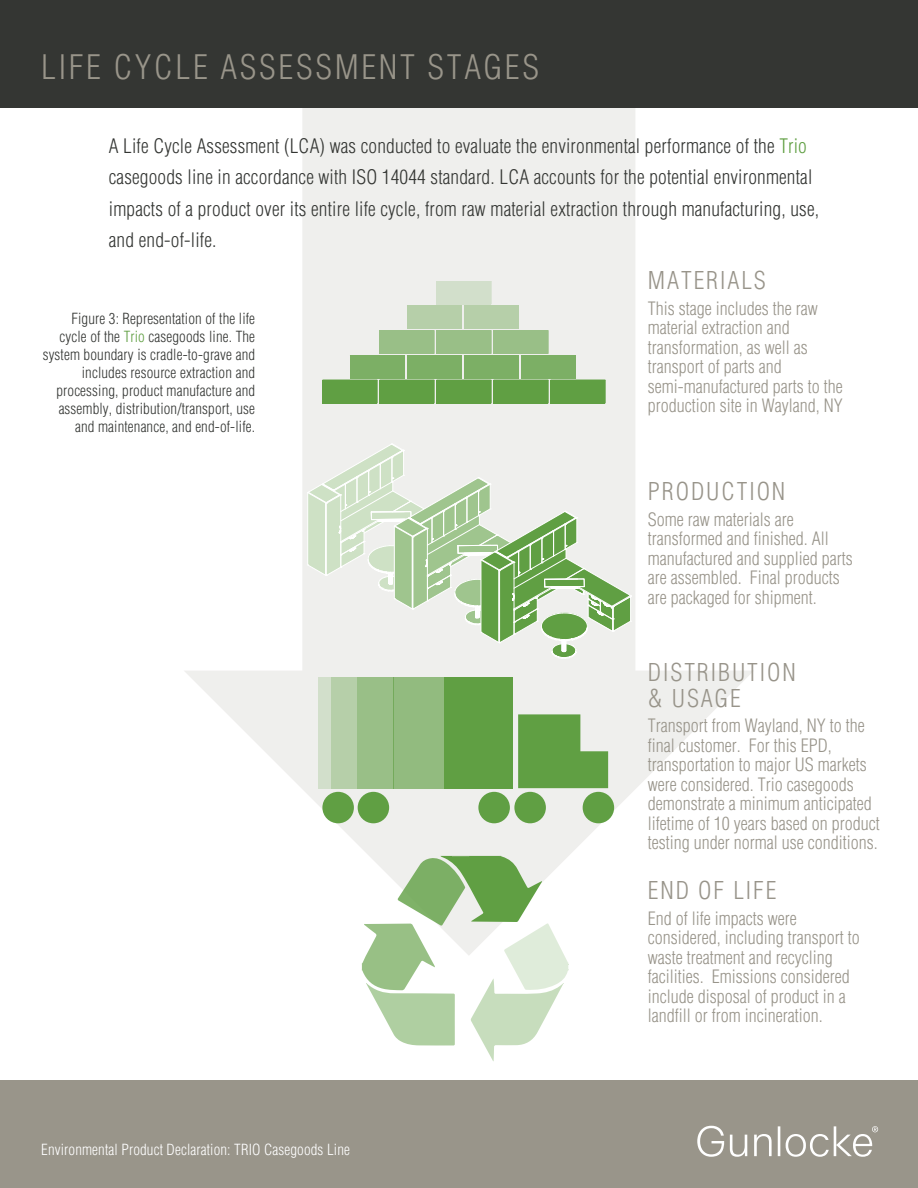
<style>
.page{position:relative;width:918px;height:1188px;background:#fff}
.page>*{position:absolute;margin:0;border:0;box-sizing:border-box;transform-origin:0 0}
.t1{font:300 condensed 33px "Helvetica";letter-spacing:.08em;color:#99958a}
.t2{font:300 condensed 24px/25.5px "Helvetica";letter-spacing:.08em;color:#98948a}
.t3{font:300 condensed 19.5px/31.5px "Helvetica";letter-spacing:.01em;color:#343633}
.t4{font:300 condensed 18px/19.5px "Helvetica";color:#98948a}
.t5{font:300 condensed 15px/18px "Helvetica";letter-spacing:.01em;color:#343633;text-align:right}
.t6{font:300 condensed 15px "Helvetica";letter-spacing:.01em;color:#fff}
.s1{color:#609f43}
</style>
<div class="page">
<svg style="left:184px;top:107px;width:570px;height:749px"></svg>
<div style="left:0;top:1081px;width:918px;height:107px;background:#99958a"></div>
<div style="left:0;top:0;width:918px;height:107px;background:#343633"></div>
<svg style="left:697px;top:1126px;width:181px;height:31px"></svg>
<div style="left:323px;top:380px;width:54px;height:23px;background:#609f43"></div>
<div style="left:380px;top:380px;width:54px;height:23px;background:#609f43"></div>
<div style="left:437px;top:380px;width:54px;height:23px;background:#609f43"></div>
<div style="left:494px;top:380px;width:54px;height:23px;background:#609f43"></div>
<div style="left:551px;top:380px;width:54px;height:23px;background:#609f43"></div>
<div style="left:350px;top:355px;width:55px;height:24px;background:#7caf65"></div>
<div style="left:407px;top:355px;width:55px;height:24px;background:#7caf65"></div>
<div style="left:464px;top:355px;width:55px;height:24px;background:#7caf65"></div>
<div style="left:521px;top:355px;width:55px;height:24px;background:#7caf65"></div>
<div style="left:380px;top:331px;width:54px;height:23px;background:#99bf87"></div>
<div style="left:437px;top:331px;width:54px;height:23px;background:#99bf87"></div>
<div style="left:494px;top:331px;width:54px;height:23px;background:#99bf87"></div>
<div style="left:407px;top:306px;width:55px;height:23px;background:#b6cfa9"></div>
<div style="left:464px;top:306px;width:55px;height:23px;background:#b6cfa9"></div>
<div style="left:437px;top:281px;width:54px;height:23px;background:#d2dfcb"></div>
<div style="left:444px;top:677px;width:68px;height:111px;background:#609f43"></div>
<div style="left:394px;top:677px;width:50px;height:111px;background:#92bb7f"></div>
<div style="left:357px;top:677px;width:37px;height:111px;background:#99bf87"></div>
<div style="left:331px;top:677px;width:26px;height:111px;background:#b6cfa9"></div>
<div style="left:319px;top:677px;width:12px;height:111px;background:#d2dfcb"></div>
<svg style="left:518px;top:714px;width:90px;height:74px;background:#76ab5e"></svg>
<div style="left:322px;top:792px;width:32px;height:31px;background:#609f43;border-radius:50%"></div>
<div style="left:358px;top:792px;width:31px;height:31px;background:#609f43;border-radius:50%"></div>
<div style="left:478px;top:792px;width:32px;height:31px;background:#609f43;border-radius:50%"></div>
<div style="left:514px;top:792px;width:32px;height:31px;background:#609f43;border-radius:50%"></div>
<div style="left:583px;top:792px;width:31px;height:31px;background:#609f43;border-radius:50%"></div>
<svg style="left:362px;top:856px;width:207px;height:205px"></svg>
<svg style="left:307px;top:443px;width:332px;height:256px;background:#d1dfc9"></svg>
<h1 class="t1" style="left:41px;top:46px;width:499px">LIFE CYCLE ASSESSMENT STAGES</h1>
<p class="t3" style="left:109px;top:130px;width:712px">A Life Cycle Assessment (LCA) was conducted to evaluate the environmental performance of the <span class="s1">Trio </span>casegoods line in accordance with ISO 14044 standard. LCA accounts for the potential environmental impacts of a product over its entire life cycle, from raw material extraction through manufacturing, use, and end-of-life.</p>
<p class="t5" style="left:43px;top:310px;width:214px">Figure 3: Representation of the life cycle of the <span class="s1">Trio</span> casegoods line. The system boundary is cradle-to-grave and includes resource extraction and processing, product manufacture and assembly, distribution/transport, use and maintenance, and end-of-life.</p>
<p class="t6" style="left:41px;top:1141px;width:310px">Environmental Product Declaration: TRIO Casegoods Line</p>
<h2 class="t2" style="left:648px;top:267px;width:119px">MATERIALS</h2>
<p class="t4" style="left:648px;top:298px;width:196px">This stage includes the raw material extraction and transformation, as well as transport of parts and semi-manufactured parts to the production site in Wayland, NY</p>
<h2 class="t2" style="left:648px;top:479px;width:139px">PRODUCTION</h2>
<p class="t4" style="left:648px;top:509px;width:206px">Some raw materials are transformed and finished. All manufactured and supplied parts are assembled. Final products are packaged for shipment.</p>
<h2 class="t2" style="left:648px;top:660px;width:149px">DISTRIBUTION &amp; USAGE</h2>
<p class="t4" style="left:648px;top:716px;width:233px">Transport from Wayland, NY to the final customer. For this EPD, transportation to major US markets were considered. Trio casegoods demonstrate a minimum anticipated lifetime of 10 years based on product testing under normal use conditions.</p>
<h2 class="t2" style="left:648px;top:878px;width:130px">END OF LIFE</h2>
<p class="t4" style="left:648px;top:908px;width:213px">End of life impacts were considered, including transport to waste treatment and recycling facilities. Emissions considered include disposal of product in a landfill or from incineration.</p>
</div>
